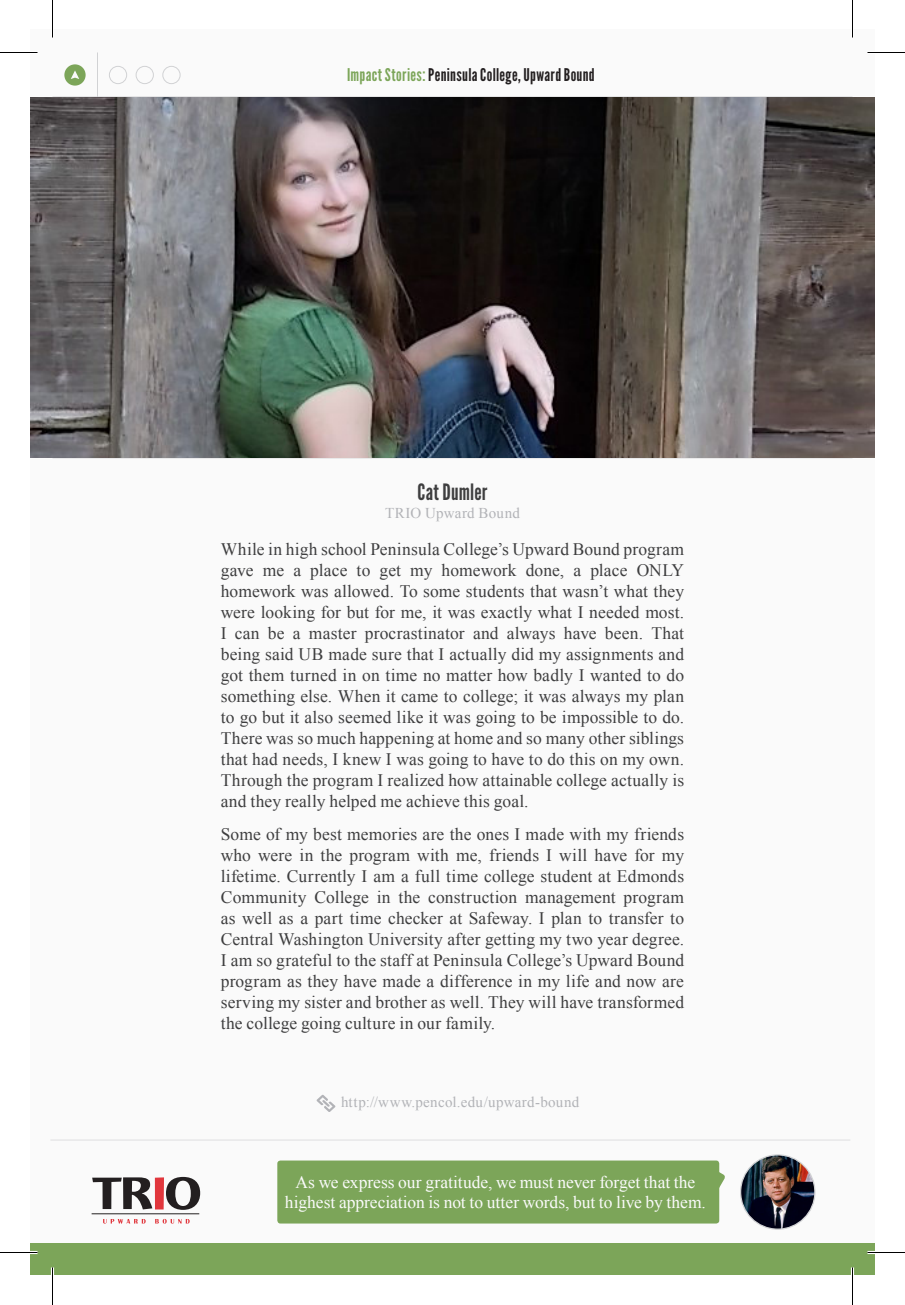
<style>
.page{position:relative;width:905px;height:1305px;background:#fff}
.page>*{position:absolute;margin:0;border:0;box-sizing:border-box;transform-origin:0 0}
.t1{font:22.5px "League Gothic";letter-spacing:.01em;color:#3e3e3f}
.Story_Text{font:17.5px/21px "Times New Roman";letter-spacing:.01em;color:#3e3e3f;text-align:justify}
.Story_Text-2{font:17.5px/20px "Times New Roman";letter-spacing:-.005em;color:#fafafa;text-align:center}
.t2{font:17.5px "League Gothic";letter-spacing:.02em;color:#231f20}
.Story_Text-3{font:15px "Times New Roman";letter-spacing:.02em;color:#b2b3b7}
.s1{color:#7ca559}
</style>
<div class="page">
<div style="left:30px;top:30px;width:845px;height:1245px;background:#fafafa"></div>
<div style="left:30px;top:1243px;width:845px;height:32px;background:#7ca559"></div>
<hr style="left:52px;top:97px;width:800px;height:1px;background:#d1d2d4">
<hr style="left:97px;top:52px;width:1px;height:45px;background:#d1d2d4">
<div style="left:64px;top:64px;width:22px;height:22px;background:#7ca559;border-radius:50%"></div>
<div style="left:109px;top:66px;width:18px;height:18px;border:1px solid #d1d2d4;border-radius:50%"></div>
<div style="left:136px;top:66px;width:18px;height:18px;border:1px solid #d1d2d4;border-radius:50%"></div>
<div style="left:163px;top:66px;width:17px;height:18px;border:1px solid #d1d2d4;border-radius:50%"></div>
<svg style="left:71px;top:70px;width:8px;height:9px"></svg>
<svg style="left:92px;top:1177px;width:60px;height:32px"></svg>
<svg style="left:166px;top:1177px;width:34px;height:33px"></svg>
<hr style="left:92px;top:1213px;width:107px;height:1px;background:#231f20">
<div style="left:155px;top:1177px;width:9px;height:32px;background:#e1373d"></div>
<svg style="left:103px;top:1219px;width:43px;height:5px"></svg>
<svg style="left:155px;top:1219px;width:35px;height:5px"></svg>
<hr style="left:52px;top:458px;width:800px;height:1px;background:#d1d2d4">
<img style="left:30px;top:98px;width:845px;height:360px">
<div style="left:277px;top:1161px;width:442px;height:63px;background:#7ca559;border-radius:3px"></div>
<svg style="left:719px;top:1168px;width:6px;height:43px"></svg>
<img style="left:741px;top:1155px;width:74px;height:74px;border-radius:37px">
<div style="left:740px;top:1154px;width:76px;height:76px;border:1px solid #d1d2d4;border-radius:50%"></div>
<hr style="left:50px;top:1139px;width:800px;height:2px;background:#d1d2d4">
<svg style="left:317px;top:1095px;width:19px;height:17px"></svg>
<hr style="left:0;top:51px;width:38px;height:3px;background:#fff">
<hr style="left:868px;top:51px;width:37px;height:3px;background:#fff">
<hr style="left:0;top:1251px;width:38px;height:3px;background:#fff">
<hr style="left:868px;top:1251px;width:37px;height:3px;background:#fff">
<hr style="left:51px;top:0;width:3px;height:38px;background:#fff">
<hr style="left:51px;top:1268px;width:3px;height:37px;background:#fff">
<hr style="left:851px;top:0;width:3px;height:38px;background:#fff">
<hr style="left:851px;top:1268px;width:3px;height:37px;background:#fff">
<hr style="left:0;top:52px;width:38px;height:1px;background:#000">
<hr style="left:868px;top:52px;width:37px;height:1px;background:#000">
<hr style="left:0;top:1252px;width:38px;height:1px;background:#000">
<hr style="left:868px;top:1252px;width:37px;height:1px;background:#000">
<hr style="left:52px;top:0;width:1px;height:38px;background:#000">
<hr style="left:52px;top:1268px;width:1px;height:37px;background:#000">
<hr style="left:852px;top:0;width:1px;height:38px;background:#000">
<hr style="left:852px;top:1268px;width:1px;height:37px;background:#000">
<p class="t2" style="left:347px;top:65px;width:249px"><span class="s1">Impact Stories:</span> Peninsula College, Upward Bound</p>
<p class="t1" style="left:418px;top:479px;width:71px">Cat Dumler</p>
<p class="Story_Text-3" style="left:385px;top:503px;width:136px">TRIO Upward Bound</p>
<p class="Story_Text" style="left:221px;top:539px;width:465px">While in high school Peninsula College’s Upward Bound program gave me a place to get my homework done, a place ONLY homework was allowed. To some students that wasn’t what they were looking for but for me, it was exactly what I needed most.<br>I can be a master procrastinator and always have been. That being said UB made sure that I actually did my assignments and got them turned in on time no matter how badly I wanted to do something else. When it came to college; it was always my plan to go but it also seemed like it was going to be impossible to do.<br>There was so much happening at home and so many other siblings that had needs, I knew I was going to have to do this on my own.<br>Through the program I realized how attainable college actually is and they really helped me achieve this goal.</p>
<p class="Story_Text" style="left:221px;top:823px;width:465px">Some of my best memories are the ones I made with my friends who were in the program with me, friends I will have for my lifetime. Currently I am a full time college student at Edmonds Community College in the construction management program as well as a part time checker at Safeway. I plan to transfer to Central Washington University after getting my two year degree.<br>I am so grateful to the staff at Peninsula College’s Upward Bound program as they have made a difference in my life and now are serving my sister and brother as well. They will have transformed the college going culture in our family.</p>
<p class="Story_Text-3" style="left:341px;top:1092px;width:240px">http://www.pencol.edu/upward-bound</p>
<p class="Story_Text-2" style="left:285px;top:1172px;width:423px">As we express our gratitude, we must never forget that the highest appreciation is not to utter words, but to live by them.</p>
</div>
